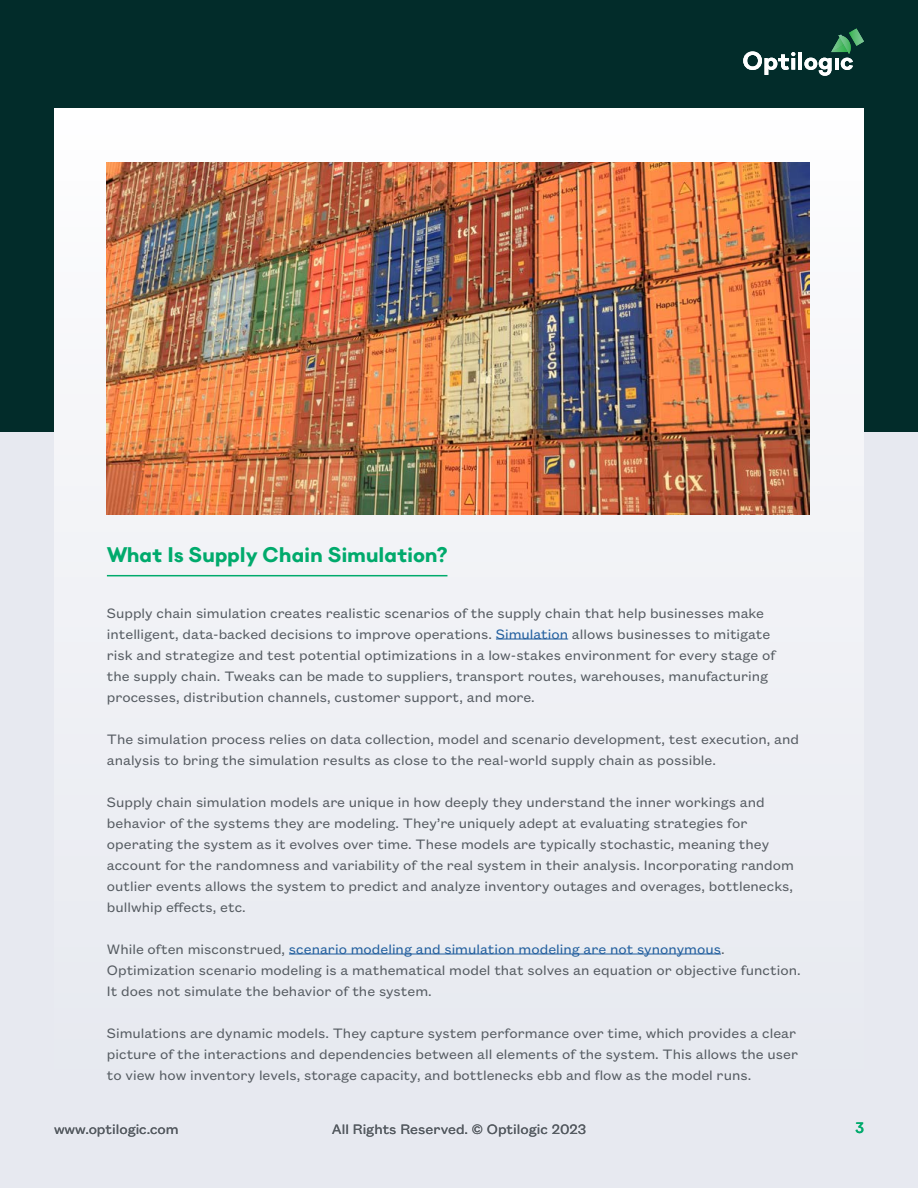
<style>
.page{position:relative;width:918px;height:1188px;background:#e7e9f0}
.page>*{position:absolute;margin:0;border:0;box-sizing:border-box;transform-origin:0 0}
.t1{font:700 21px "Danzza";letter-spacing:-.005em;color:#00aa6c}
.t2{font:15px/21px "Founders Grotesk Text";color:#555b61}
.t3{font:500 15px "Danzza";color:#00aa6c}
.s1{color:#215e9e}
</style>
<div class="page">
<div style="left:0;top:0;width:918px;height:432px;background:#022c2a"></div>
<div style="left:54px;top:108px;width:810px;height:972px;background:linear-gradient(to bottom,#fcfbfa,#e6e9f0)"></div>
<svg style="left:743px;top:51px;width:52px;height:24px"></svg>
<hr style="left:798px;top:52px;width:4px;height:18px;background:#fff">
<svg style="left:804px;top:28px;width:60px;height:48px"></svg>
<hr style="left:496px;top:639px;width:72px;height:1px;background:#215e9e">
<hr style="left:289px;top:954px;width:432px;height:1px;background:#215e9e">
<hr style="left:107px;top:575px;width:340px;height:1px;background:#00aa6c">
<img style="left:107px;top:162px;width:703px;height:352px">
<h1 class="t1" style="left:107px;top:541px;width:342px">What Is Supply Chain Simulation?</h1>
<p class="t2" style="left:107px;top:602px;width:670px">Supply chain simulation creates realistic scenarios of the supply chain that help businesses make intelligent, data-backed decisions to improve operations. <span class="s1">Simulation</span> allows businesses to mitigate risk and strategize and test potential optimizations in a low-stakes environment for every stage of the supply chain. Tweaks can be made to suppliers, transport routes, warehouses, manufacturing processes, distribution channels, customer support, and more.</p>
<p class="t2" style="left:107px;top:728px;width:694px">The simulation process relies on data collection, model and scenario development, test execution, and analysis to bring the simulation results as close to the real-world supply chain as possible.</p>
<p class="t2" style="left:107px;top:791px;width:689px">Supply chain simulation models are unique in how deeply they understand the inner workings and behavior of the systems they are modeling. They’re uniquely adept at evaluating strategies for operating the system as it evolves over time. These models are typically stochastic, meaning they account for the randomness and variability of the real system in their analysis. Incorporating random outlier events allows the system to predict and analyze inventory outages and overages, bottlenecks, bullwhip effects, etc.</p>
<p class="t2" style="left:107px;top:938px;width:695px">While often misconstrued, <span class="s1">scenario modeling and simulation modeling are not synonymous</span>.<br>Optimization scenario modeling is a mathematical model that solves an equation or objective function.<br>It does not simulate the behavior of the system.</p>
<p class="t2" style="left:107px;top:1022px;width:693px">Simulations are dynamic models. They capture system performance over time, which provides a clear picture of the interactions and dependencies between all elements of the system. This allows the user to view how inventory levels, storage capacity, and bottlenecks ebb and flow as the model runs.</p>
<p class="t2" style="left:54px;top:1118px;width:126px">www.optilogic.com</p>
<p class="t2" style="left:332px;top:1118px;width:256px">All Rights Reserved. © Optilogic 2023</p>
<p class="t3" style="left:855px;top:1119px;width:10px">3</p>
</div>
